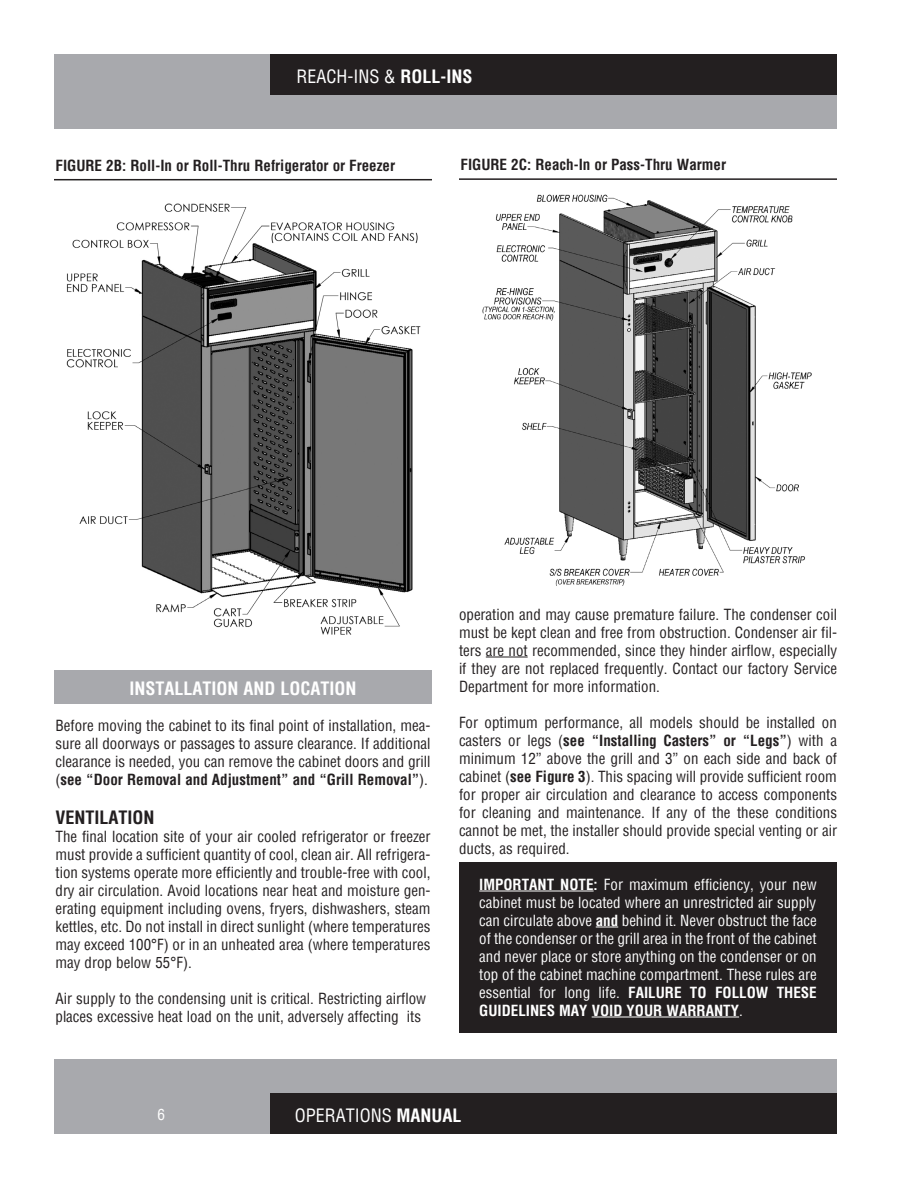
<style>
.page{position:relative;width:918px;height:1188px;background:#fff}
.page>*{position:absolute;margin:0;border:0;box-sizing:border-box;transform-origin:0 0}
.t1{font:condensed 18px "Helvetica";color:#fff}
.t2{font:700 condensed 18px "Helvetica";color:#fff}
.t3{font:700 condensed 18px "Helvetica";color:#231f20}
.t4{font:condensed 15px/18px "Helvetica";color:#231f20;text-align:justify}
.t5{font:condensed 15px/18px "Helvetica";color:#fff}
.t6{font:700 condensed 15px "Helvetica";color:#231f20}
.t7{font:700 condensed 15px/18px "Helvetica";color:#fff}
.s1{font-weight:700}
.s2{font-weight:400}
</style>
<div class="page">
<div style="left:54px;top:54px;width:783px;height:74px;background:#a8a9ad"></div>
<div style="left:54px;top:1060px;width:783px;height:74px;background:#a8a9ad"></div>
<div style="left:270px;top:1094px;width:567px;height:40px;background:#231f20"></div>
<div style="left:270px;top:54px;width:567px;height:40px;background:#231f20"></div>
<div style="left:459px;top:862px;width:378px;height:170px;background:#231f20"></div>
<img style="left:482px;top:194px;width:330px;height:392px">
<div style="left:54px;top:670px;width:378px;height:34px;background:#a8a9ad"></div>
<hr style="left:54px;top:179px;width:378px;height:1px;background:#231f20">
<img style="left:66px;top:203px;width:355px;height:432px">
<hr style="left:459px;top:178px;width:378px;height:2px;background:#231f20">
<hr style="left:486px;top:657px;width:42px;height:1px;background:#231f20">
<hr style="left:479px;top:891px;width:115px;height:1px;background:#fff">
<svg style="left:596px;top:927px;width:22px;height:1px"></svg>
<hr style="left:592px;top:1017px;width:147px;height:1px;background:#fff">
<p class="t1" style="left:296px;top:64px;width:178px">REACH-INS &amp; <span class="s1">ROLL-INS</span></p>
<p class="t6" style="left:56px;top:156px;width:341px">FIGURE 2B: Roll-In or Roll-Thru Refrigerator or Freezer</p>
<p class="t6" style="left:460px;top:155px;width:267px">FIGURE 2C: Reach-In or Pass-Thru Warmer</p>
<p class="t2" style="left:130px;top:676px;width:228px">INSTALLATION AND LOCATION</p>
<p class="t4" style="left:56px;top:716px;width:377px">Before moving the cabinet to its final point of installation, mea&shy;sure all doorways or passages to assure clearance. If additional clearance is needed, you can remove the cabinet doors and grill (<span class="s1">see “Door Removal and Adjustment” and “Grill Removal”</span>).</p>
<p class="t3" style="left:56px;top:806px;width:101px">VENTILATION</p>
<p class="t4" style="left:56px;top:828px;width:377px">The final location site of your air cooled refrigerator or freezer must provide a sufficient quantity of cool, clean air. All refrigera&shy;tion systems operate more efficiently and trouble-free with cool, dry air circulation. Avoid locations near heat and moisture gen&shy;erating equipment including ovens, fryers, dishwashers, steam kettles, etc. Do not install in direct sunlight (where temperatures may exceed 100°F) or in an unheated area (where temperatures may drop below 55°F).</p>
<p class="t4" style="left:56px;top:990px;width:372px">Air supply to the condensing unit is critical. Restricting airflow</p>
<p class="t4" style="left:56px;top:1008px;width:367px">places excessive heat load on the unit, adversely affecting its</p>
<p class="t4" style="left:459px;top:605px;width:380px">operation and may cause premature failure. The condenser coil must be kept clean and free from obstruction. Condenser air fil&shy;ters are not recommended, since they hinder airflow, especially if they are not replaced frequently. Contact our factory Service Department for more information.</p>
<p class="t4" style="left:459px;top:713px;width:380px">For optimum performance, all models should be installed on casters or legs (<span class="s1">see “Installing Casters” or “Legs”</span>) with a minimum 12” above the grill and 3” on each side and back of cabinet (<span class="s1">see Figure 3</span>). This spacing will provide sufficient room for proper air circulation and clearance to access components for cleaning and maintenance. If any of the these conditions cannot be met, the installer should provide special venting or air ducts, as required.</p>
<p class="t5" style="left:479px;top:875px;width:339px"><span class="s1">IMPORTANT NOTE:</span> For maximum efficiency, your new cabinet must be located where an unrestricted air supply</p>
<p class="t5" style="left:479px;top:911px;width:339px">can circulate above <span class="s1">and</span> behind it. Never obstruct the face</p>
<p class="t5" style="left:479px;top:929px;width:339px">of the condenser or the grill area in the front of the cabinet</p>
<p class="t5" style="left:479px;top:947px;width:339px">and never place or store anything on the condenser or on</p>
<p class="t5" style="left:479px;top:965px;width:339px">top of the cabinet machine compartment. These rules are</p>
<p class="t7" style="left:479px;top:983px;width:339px"><span class="s2">essential for long life.</span> FAILURE TO FOLLOW THESE<br>GUIDELINES MAY VOID YOUR WARRANTY<span class="s2">.</span></p>
<p class="t5" style="left:157px;top:1105px;width:9px">6</p>
<p class="t1" style="left:295px;top:1104px;width:168px">OPERATIONS <span class="s1">MANUAL</span></p>
</div>
